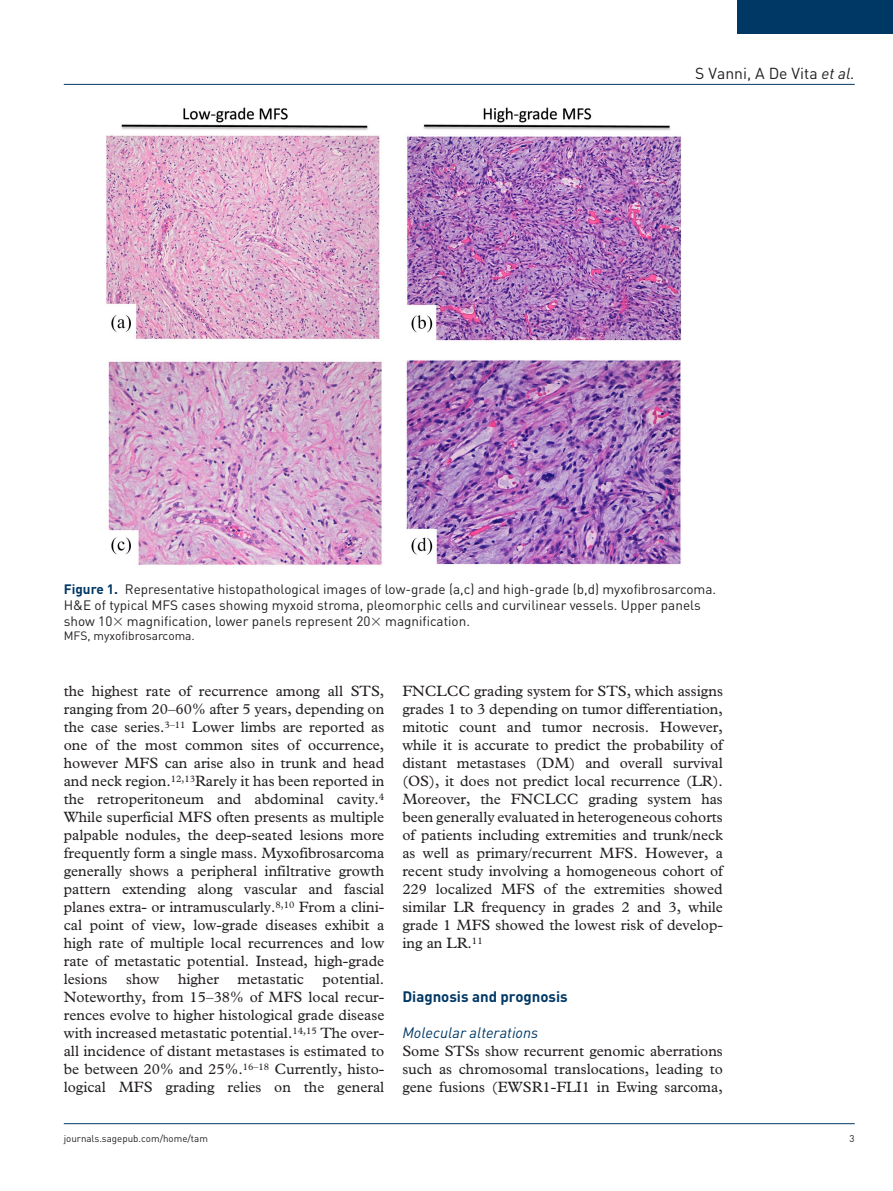
<style>
.page{position:relative;width:893px;height:1191px;background:#fff}
.page>*{position:absolute;margin:0;border:0;box-sizing:border-box;transform-origin:0 0}
.t1{font:15.75px "DIN";color:#231f20}
.t2{font:15px/18px "Plantin Std";color:#231f20;text-align:justify}
.t3{font:700 15px "DIN";color:#003865}
.t4{font:italic 15px "DIN";color:#003865}
.t5{font:13.5px/15.8px "DIN";color:#231f20}
.t6{font:12px "DIN";color:#231f20}
.t7{font:9.75px "DIN";color:#231f20}
.s1{font-style:italic}
.s2{font-weight:700;color:#003865}
</style>
<div class="page">
<hr style="left:64px;top:84px;width:791px;height:1px;background:#003865">
<hr style="left:64px;top:1123px;width:791px;height:1px;background:#003865">
<div style="left:738px;top:0;width:155px;height:34px;background:#003865"></div>
<img style="left:106px;top:107px;width:575px;height:458px">
<p class="t1" style="left:695px;top:63px;width:161px">S Vanni, A De Vita <span class="s1">et al.</span></p>
<p class="t5" style="left:64px;top:581px;width:654px"><span class="s2">Figure 1.</span> Representative histopathological images of low-grade (a,c) and high-grade (b,d) myxofibrosarcoma.<br>H&amp;E of typical MFS cases showing myxoid stroma, pleomorphic cells and curvilinear vessels. Upper panels show 10 magnification, lower panels represent 20 magnification.</p>
<p class="t6" style="left:64px;top:628px;width:133px">MFS, myxofibrosarcoma.</p>
<p class="t2" style="left:64px;top:682px;width:322px">the highest rate of recurrence among all STS, ranging from 20–60% after 5 years, depending on the case series.<sup>3–11</sup> Lower limbs are reported as one of the most common sites of occurrence, however MFS can arise also in trunk and head and neck region.<sup>12,13</sup>Rarely it has been reported in the retroperitoneum and abdominal cavity.<sup>4<br></sup>While superficial MFS often presents as multiple palpable nodules, the deep-seated lesions more frequently form a single mass. Myxofibrosarcoma generally shows a peripheral infiltrative growth pattern extending along vascular and fascial planes extra- or intramuscularly.<sup>8,10</sup> From a clini&shy;cal point of view, low-grade diseases exhibit a high rate of multiple local recurrences and low rate of metastatic potential. Instead, high-grade lesions show higher metastatic potential.<br>Noteworthy, from 15–38% of MFS local recur&shy;rences evolve to higher histological grade disease with increased metastatic potential.<sup>14,15</sup> The over&shy;all incidence of distant metastases is estimated to be between 20% and 25%.<sup>16–18</sup> Currently, histo&shy;logical MFS grading relies on the general</p>
<p class="t2" style="left:402px;top:682px;width:322px">FNCLCC grading system for STS, which assigns grades 1 to 3 depending on tumor differentiation, mitotic count and tumor necrosis. However, while it is accurate to predict the probability of distant metastases (DM) and overall survival (OS), it does not predict local recurrence (LR).<br>Moreover, the FNCLCC grading system has been generally evaluated in heterogeneous cohorts of patients including extremities and trunk/neck as well as primary/recurrent MFS. However, a recent study involving a homogeneous cohort of 229 localized MFS of the extremities showed similar LR frequency in grades 2 and 3, while grade 1 MFS showed the lowest risk of develop&shy;ing an LR.<sup>11</sup></p>
<p class="t3" style="left:402px;top:987px;width:167px">Diagnosis and prognosis</p>
<p class="t4" style="left:402px;top:1023px;width:137px">Molecular alterations</p>
<p class="t2" style="left:402px;top:1042px;width:322px">Some STSs show recurrent genomic aberrations such as chromosomal translocations, leading to gene fusions (EWSR1-FLI1 in Ewing sarcoma,</p>
<p class="t7" style="left:64px;top:1132px;width:146px">journals.sagepub.com/home/tam</p>
<p class="t7" style="left:850px;top:1132px;width:7px">3</p>
</div>
